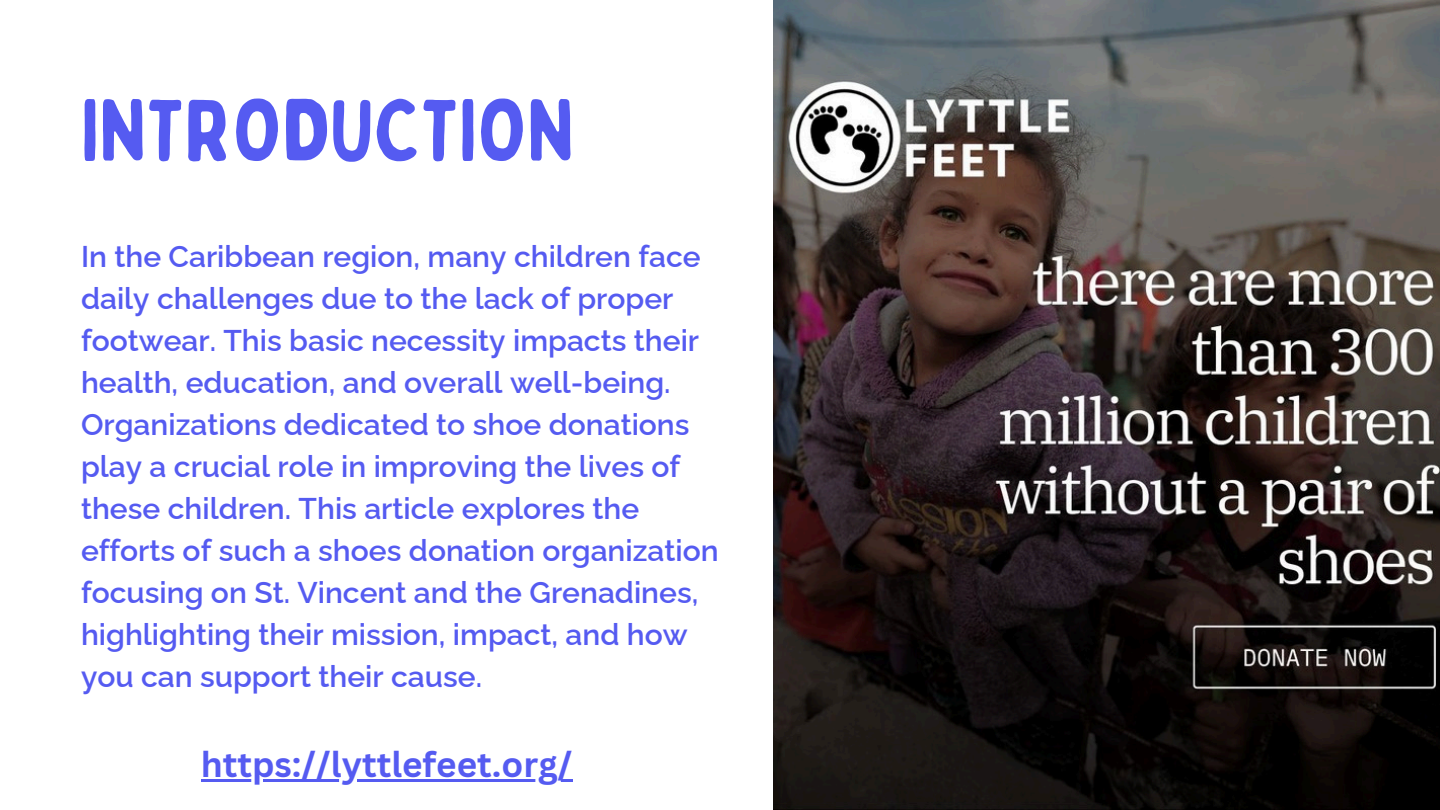
<style>
.page{position:relative;width:1440px;height:810px;background:#fff}
.page>*{position:absolute;margin:0;border:0;box-sizing:border-box;transform-origin:0 0}
.t1{font:87px "Bobby Jones Soft";letter-spacing:.005em;color:#555bf1}
.t2{font:700 35px "Canva Sans";color:#555bf1}
.t3{font:600 30px/42px "Raleway";color:#555bf1}
</style>
<div class="page">
<img style="left:773px;top:0;width:667px;height:810px">
<hr style="left:201px;top:779px;width:371px;height:3px;background:#555bf1">
<p class="t1" style="left:81px;top:76px;width:495px">INTRODUCTION</p>
<p class="t3" style="left:81px;top:235px;width:639px">In the Caribbean region, many children face daily challenges due to the lack of proper footwear. This basic necessity impacts their health, education, and overall well-being.<br>Organizations dedicated to shoe donations play a crucial role in improving the lives of these children. This article explores the efforts of such a shoes donation organization focusing on St. Vincent and the Grenadines, highlighting their mission, impact, and how you can support their cause.</p>
<h2 class="t2" style="left:201px;top:740px;width:373px">https://lyttlefeet.org/</h2>
</div>
